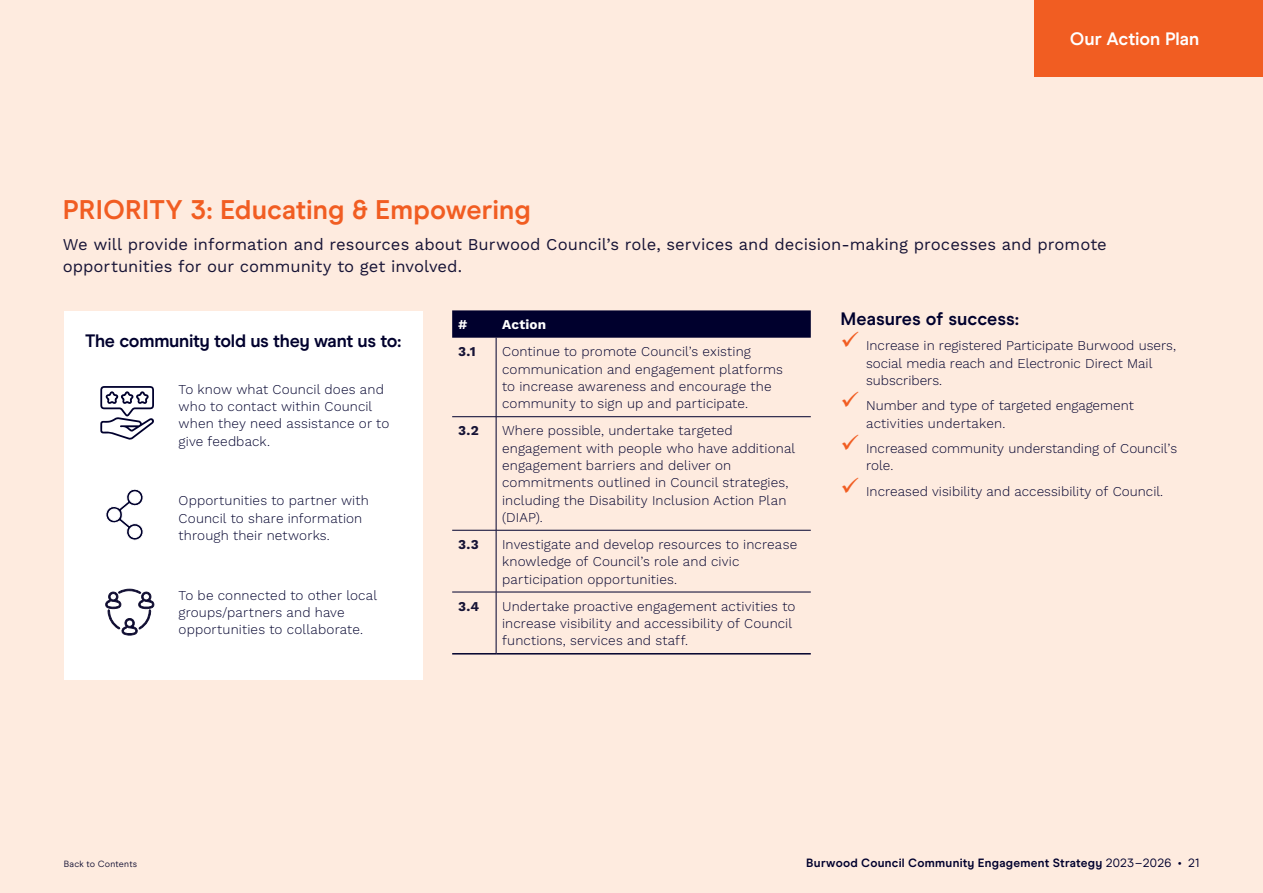
<style>
.page{position:relative;width:1263px;height:893px;background:#feebdf}
.page>*{position:absolute;margin:0;border:0;box-sizing:border-box;transform-origin:0 0}
.t1{font:700 27px "Modern Era";color:#f15d22}
.t2{font:700 18px "Modern Era";letter-spacing:-.015em;color:#00002d}
.t3{font:700 18px "Modern Era";letter-spacing:-.005em;color:#fff}
.t4{font:16.5px/22.5px "Work Sans";color:#161335}
.t5{font:300 13.5px/17.2px "Work Sans";letter-spacing:.01em;color:#00002d}
.t6{font:700 13.5px "Work Sans";color:#161335}
.t7{font:700 13.5px "Work Sans";letter-spacing:.01em;color:#fff}
.t8{font:700 12px "Modern Era";letter-spacing:.02em;color:#00002d}
.t9{font:9px "Modern Era";letter-spacing:.025em;color:#161335}
.s1{font-weight:400}
.s2{font-weight:900}
</style>
<div class="page">
<svg style="left:452px;top:310px;width:359px;height:28px;background:#060631"></svg>
<hr style="left:496px;top:338px;width:1px;height:78px;background:#00002d">
<hr style="left:496px;top:417px;width:1px;height:113px;background:#00002d">
<hr style="left:496px;top:530px;width:1px;height:62px;background:#00002d">
<hr style="left:452px;top:592px;width:44px;height:1px;background:#00002d">
<hr style="left:496px;top:592px;width:315px;height:1px;background:#00002d">
<hr style="left:496px;top:592px;width:1px;height:61px;background:#00002d">
<hr style="left:452px;top:653px;width:44px;height:1px;background:#00002d">
<hr style="left:496px;top:653px;width:315px;height:1px;background:#00002d">
<hr style="left:452px;top:416px;width:44px;height:1px;background:#00002d">
<hr style="left:496px;top:416px;width:315px;height:1px;background:#00002d">
<hr style="left:452px;top:530px;width:44px;height:1px;background:#00002d">
<hr style="left:496px;top:530px;width:315px;height:1px;background:#00002d">
<div style="left:1035px;top:0;width:228px;height:77px;background:#f15d22"></div>
<div style="left:64px;top:311px;width:358px;height:369px;background:#fff"></div>
<svg style="left:100px;top:386px;width:54px;height:54px"></svg>
<svg style="left:106px;top:489px;width:37px;height:52px"></svg>
<svg style="left:105px;top:589px;width:49px;height:47px"></svg>
<h2 class="t3" style="left:1070px;top:28px;width:131px">Our Action Plan</h2>
<h1 class="t1" style="left:63px;top:194px;width:470px">PRIORITY 3: Educating &amp; Empowering</h1>
<p class="t4" style="left:63px;top:234px;width:1046px">We will provide information and resources about Burwood Council’s role, services and decision-making processes and promote opportunities for our community to get involved.</p>
<h2 class="t2" style="left:840px;top:308px;width:180px">Measures of success:</h2>
<p class="t5" style="left:866px;top:338px;width:311px">Increase in registered Participate Burwood users, social media reach and Electronic Direct Mail subscribers.</p>
<p class="t5" style="left:866px;top:398px;width:269px">Number and type of targeted engagement activities undertaken.</p>
<p class="t5" style="left:866px;top:440px;width:313px">Increased community understanding of Council’s role.</p>
<p class="t5" style="left:866px;top:483px;width:299px">Increased visibility and accessibility of Council.</p>
<p class="t7" style="left:458px;top:317px;width:11px">#</p>
<p class="t7" style="left:502px;top:317px;width:46px">Action</p>
<p class="t6" style="left:458px;top:344px;width:19px">3.1</p>
<p class="t5" style="left:502px;top:344px;width:282px">Continue to promote Council’s existing communication and engagement platforms to increase awareness and encourage the community to sign up and participate.</p>
<p class="t6" style="left:458px;top:423px;width:22px">3.2</p>
<p class="t5" style="left:502px;top:423px;width:295px">Where possible, undertake targeted engagement with people who have additional engagement barriers and deliver on commitments outlined in Council strategies, including the Disability Inclusion Action Plan (DIAP).</p>
<p class="t6" style="left:458px;top:537px;width:22px">3.3</p>
<p class="t5" style="left:502px;top:536px;width:297px">Investigate and develop resources to increase knowledge of Council’s role and civic participation opportunities.</p>
<p class="t6" style="left:458px;top:598px;width:23px">3.4</p>
<p class="t5" style="left:502px;top:598px;width:295px">Undertake proactive engagement activities to increase visibility and accessibility of Council functions, services and staff.</p>
<h2 class="t2" style="left:85px;top:330px;width:318px">The community told us they want us to:</h2>
<p class="t5" style="left:179px;top:381px;width:212px">To know what Council does and who to contact within Council when they need assistance or to give feedback.</p>
<p class="t5" style="left:179px;top:493px;width:192px">Opportunities to partner with<br>Council to share information through their networks.</p>
<p class="t5" style="left:179px;top:587px;width:200px">To be connected to other local groups/partners and have opportunities to collaborate.</p>
<p class="t9" style="left:64px;top:859px;width:75px">Back to Contents</p>
<p class="t8" style="left:806px;top:856px;width:395px">Burwood Council Community Engagement Strategy <span class="s1">2023–2026</span> <span class="s2">•</span> <span class="s1">21</span></p>
</div>
